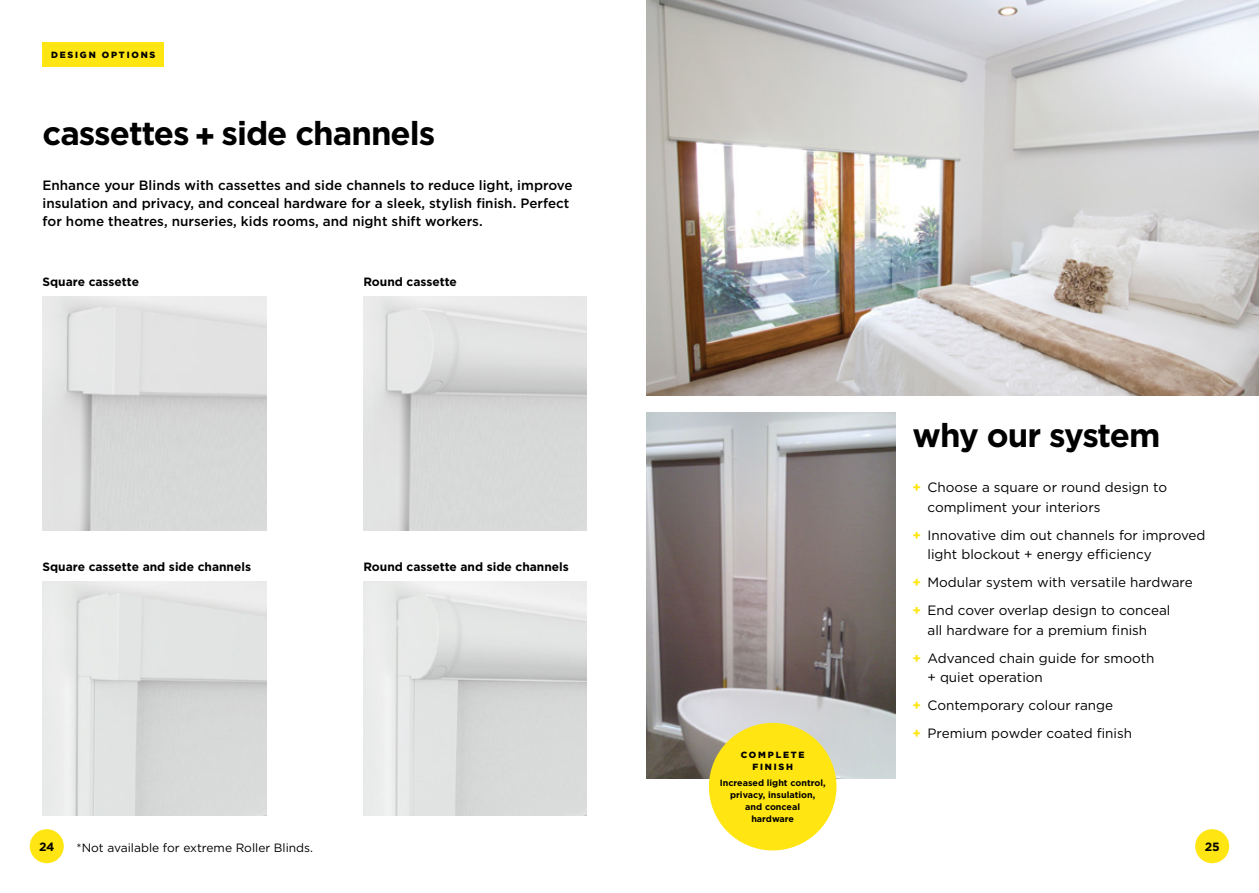
<style>
.page{position:relative;width:1259px;height:893px;background:#fff}
.page>*{position:absolute;margin:0;border:0;box-sizing:border-box;transform-origin:0 0}
.t1{font:700 33px "Gotham";letter-spacing:-.03em;color:#000}
.t2{font:13.5px/28px "Gotham";color:#000}
.t3{font:500 13.5px/18px "Gotham";color:#000}
.t4{font:700 12px "Gotham";color:#000}
.t5{font:12px "Gotham";color:#000}
.t6{font:700 9px/12px "Gotham";color:#000;text-align:center}
.t7{font:900 9px/12px "Gotham";letter-spacing:.2em;color:#000;text-align:center}
.s1{font-weight:700;color:#ffe512}
</style>
<div class="page">
<div style="left:1195px;top:829px;width:34px;height:34px;background:#ffe512;border-radius:50%"></div>
<img style="left:43px;top:582px;width:223px;height:233px">
<div style="left:30px;top:829px;width:34px;height:34px;background:#ffe512;border-radius:50%"></div>
<img style="left:43px;top:296px;width:223px;height:234px">
<img style="left:363px;top:296px;width:224px;height:234px">
<img style="left:646px;top:0;width:613px;height:395px">
<img style="left:363px;top:582px;width:224px;height:234px">
<img style="left:646px;top:412px;width:249px;height:366px">
<svg style="left:703px;top:717px;width:139px;height:134px;background:#f5e353"></svg>
<div style="left:43px;top:43px;width:121px;height:24px;background:#ffe512"></div>
<p class="t7" style="left:51px;top:48px;width:106px">DESIGN OPTIONS</p>
<h1 class="t1" style="left:43px;top:112px;width:394px">cassettes + side channels</h1>
<p class="t3" style="left:43px;top:176px;width:531px">Enhance your Blinds with cassettes and side channels to reduce light, improve insulation and privacy, and conceal hardware for a sleek, stylish finish. Perfect for home theatres, nurseries, kids rooms, and night shift workers.</p>
<p class="t4" style="left:43px;top:274px;width:98px">Square cassette</p>
<p class="t4" style="left:43px;top:559px;width:210px">Square cassette and side channels</p>
<p class="t4" style="left:363px;top:274px;width:95px">Round cassette</p>
<p class="t4" style="left:363px;top:559px;width:207px">Round cassette and side channels</p>
<p class="t7" style="left:741px;top:748px;width:65px">COMPLETE<br>FINISH</p>
<p class="t6" style="left:720px;top:777px;width:107px">Increased light control, privacy, insulation,<br>and conceal<br>hardware</p>
<h1 class="t1" style="left:912px;top:413px;width:249px">why our system</h1>
<p class="t2" style="left:927px;top:477px;width:241px;line-height:19.5px;text-indent:-15px"><span class="s1">+</span> Choose a square or round design to compliment your interiors</p>
<p class="t2" style="left:927px;top:525px;width:279px;line-height:19.5px;text-indent:-15px"><span class="s1">+</span> Innovative dim out channels for improved light blockout + energy efficiency</p>
<p class="t2" style="left:912px;top:568px;width:282px"><span class="s1">+</span> Modular system with versatile hardware <span class="s1">+</span> End cover overlap design to conceal</p>
<p class="t2" style="left:912px;top:616px;width:243px;text-align:center">all hardware for a premium finish<br><span class="s1">+</span> Advanced chain guide for smooth</p>
<p class="t2" style="left:912px;top:663px;width:221px;text-indent:15px">+ quiet operation<br><span class="s1">+</span> Contemporary colour range<br><span class="s1">+</span> Premium powder coated finish</p>
<p class="t4" style="left:39px;top:839px;width:17px">24</p>
<p class="t4" style="left:1204px;top:839px;width:17px">25</p>
<p class="t5" style="left:77px;top:840px;width:238px">*Not available for extreme Roller Blinds.</p>
</div>
